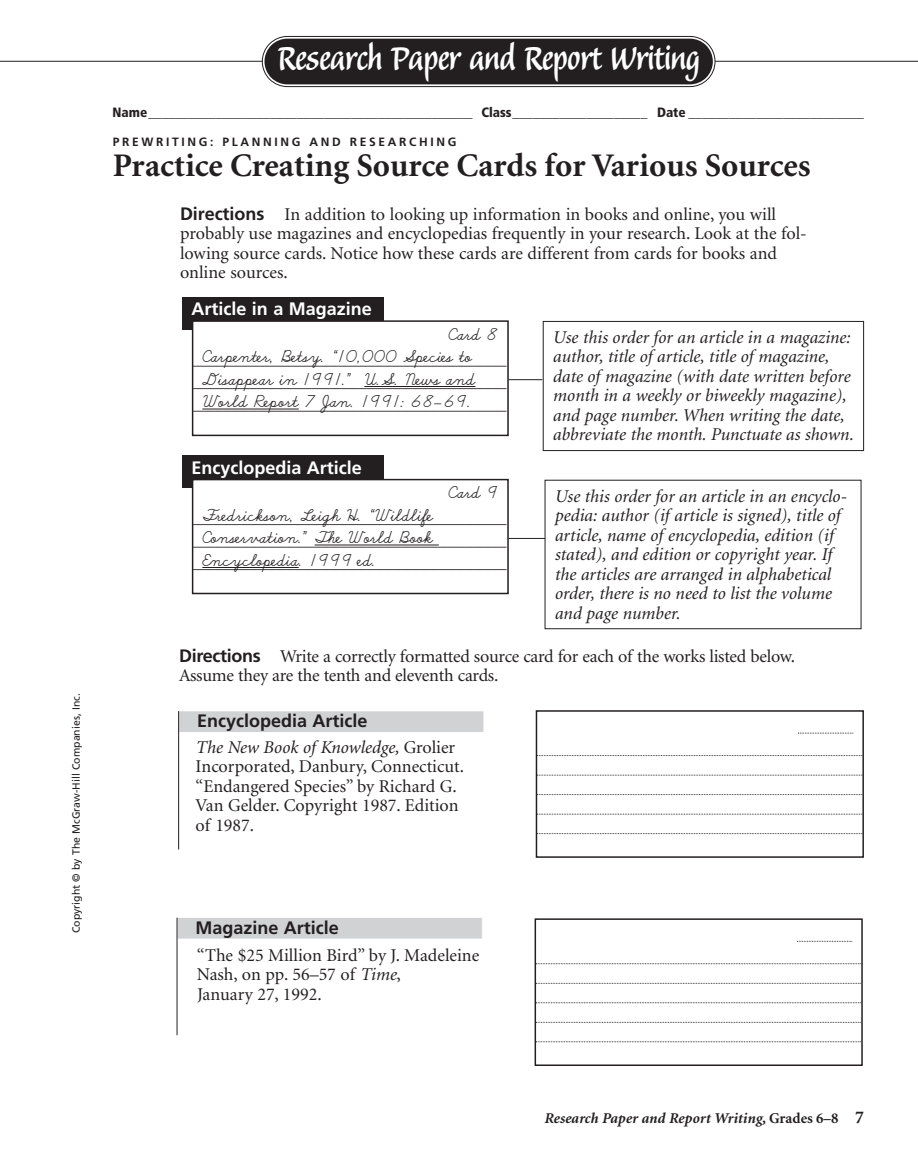
<style>
.page{position:relative;width:918px;height:1175px;background:#fff}
.page>*{position:absolute;margin:0;border:0;box-sizing:border-box;transform-origin:0 0}
.t1{font:700 42px "Balzano";color:#fff}
.t2{font:700 33px "Minion";color:#231f20}
.t3{font:18px/19.5px "Minion";color:#231f20}
.t4{font:italic 18px/19.5px "Minion";color:#231f20}
.t5{font:18px/22.5px "School Script";color:#231f20}
.t6{font:700 18px "Frutiger";color:#fff}
.t7{font:700 18px "Frutiger";color:#231f20}
.t8{font:italic 700 15px "Minion";color:#231f20}
.t9{font:13.5px "Frutiger";color:#231f20}
.t10{font:700 12px "Frutiger";letter-spacing:.22em;color:#231f20}
.t11{font:10.5px "Frutiger";color:#231f20}
.s1{font-weight:900;font-stretch:condensed}
.s2{font-family:"Frutiger";font-weight:700}
.s3{font-style:italic}
.s4{font-style:normal}
.s5{font-style:normal;font-size:18px}
</style>
<div class="page">
<hr style="left:0;top:61px;width:918px;height:1px;background:#231f20">
<svg style="left:261px;top:35px;width:456px;height:53px;background:#3f3c3c"></svg>
<div style="left:543px;top:321px;width:321px;height:130px;border:1px solid #231f20"></div>
<hr style="left:509px;top:379px;width:33px;height:1px;background:#231f20">
<div style="left:545px;top:480px;width:316px;height:149px;border:1px solid #231f20"></div>
<hr style="left:509px;top:538px;width:36px;height:1px;background:#231f20">
<div style="left:179px;top:711px;width:305px;height:21px;background:#d1d2d4"></div>
<div style="left:178px;top:710px;width:306px;height:23px;border:1px solid #fff"></div>
<hr style="left:178px;top:711px;width:1px;height:138px;background:#231f20">
<div style="left:177px;top:917px;width:305px;height:22px;background:#d1d2d4"></div>
<div style="left:177px;top:917px;width:306px;height:22px;border:1px solid #fff"></div>
<hr style="left:177px;top:917px;width:1px;height:118px;background:#231f20">
<svg style="left:798px;top:732px;width:56px;height:1px"></svg>
<svg style="left:539px;top:755px;width:322px;height:1px"></svg>
<svg style="left:539px;top:774px;width:322px;height:1px"></svg>
<svg style="left:539px;top:794px;width:322px;height:1px"></svg>
<svg style="left:539px;top:813px;width:322px;height:1px"></svg>
<svg style="left:539px;top:833px;width:322px;height:1px"></svg>
<div style="left:536px;top:710px;width:328px;height:147px;border:2px solid #231f20"></div>
<svg style="left:797px;top:940px;width:55px;height:1px"></svg>
<svg style="left:538px;top:963px;width:322px;height:1px"></svg>
<svg style="left:538px;top:982px;width:322px;height:1px"></svg>
<svg style="left:538px;top:1002px;width:322px;height:1px"></svg>
<svg style="left:538px;top:1022px;width:322px;height:1px"></svg>
<svg style="left:538px;top:1041px;width:322px;height:1px"></svg>
<div style="left:535px;top:918px;width:328px;height:148px;border:2px solid #231f20"></div>
<div style="left:182px;top:297px;width:202px;height:32px;background:#231f20"></div>
<div style="left:193px;top:321px;width:315px;height:114px;background:#fff"></div>
<svg style="left:195px;top:366px;width:311px;height:1px"></svg>
<svg style="left:195px;top:388px;width:311px;height:1px"></svg>
<hr style="left:364px;top:386px;width:111px;height:1px;background:#231f20">
<svg style="left:195px;top:411px;width:311px;height:1px"></svg>
<hr style="left:202px;top:408px;width:97px;height:1px;background:#231f20">
<div style="left:192px;top:320px;width:317px;height:116px;border:2px solid #231f20"></div>
<div style="left:182px;top:455px;width:202px;height:33px;background:#231f20"></div>
<div style="left:193px;top:479px;width:315px;height:114px;background:#fff"></div>
<svg style="left:195px;top:524px;width:311px;height:1px"></svg>
<svg style="left:195px;top:547px;width:311px;height:1px"></svg>
<hr style="left:315px;top:544px;width:124px;height:1px;background:#231f20">
<svg style="left:195px;top:569px;width:311px;height:1px"></svg>
<hr style="left:202px;top:567px;width:97px;height:1px;background:#231f20">
<div style="left:192px;top:479px;width:317px;height:115px;border:2px solid #231f20"></div>
<p class="t11" style="left:72px;top:933px;width:241px;rotate:-90deg">Copyright © by The McGraw-Hill Companies, Inc.</p>
<h1 class="t1" style="left:278px;top:42px;width:423px">Research Paper and Report Writing</h1>
<p class="t9" style="left:112px;top:106px;width:753px"><span class="s1">Name</span>________________________________________________ <span class="s1">Class</span>____________________ <span class="s1">Date</span> __________________________</p>
<p class="t10" style="left:113px;top:137px;width:345px">PREWRITING: PLANNING AND RESEARCHING</p>
<h2 class="t2" style="left:113px;top:153px;width:699px">Practice Creating Source Cards for Various Sources</h2>
<p class="t3" style="left:180px;top:206px;width:628px"><span class="s2">Directions</span> In addition to looking up information in books and online, you will probably use magazines and encyclopedias frequently in your research. Look at the fol&shy;lowing source cards. Notice how these cards are different from cards for books and online sources.</p>
<p class="t6" style="left:191px;top:302px;width:182px">Article in a Magazine</p>
<p class="t5" style="left:202px;top:325px;width:297px;text-indent:246px">Card 8<br>Carpenter, Betsy. “10,000 Species to<br>Disappear in 1991.” U.S. News and<br>World Report 7 Jan. 1991: 68–69.</p>
<p class="t6" style="left:191px;top:460px;width:172px">Encyclopedia Article</p>
<p class="t4" style="left:553px;top:329px;width:302px">Use this order for an article in a magazine: author, title of article, title of magazine, date of magazine (with date written before month in a weekly or biweekly magazine), and page number. When writing the date, abbreviate the month. Punctuate as shown.</p>
<p class="t5" style="left:449px;top:484px;width:51px">Card 9</p>
<p class="t4" style="left:554px;top:487px;width:294px">Use this order for an article in an encyclo&shy;pedia: author (if article is signed), title of article, name of encyclopedia, edition (if stated), and edition or copyright year. If the articles are arranged in alphabetical order, there is no need to list the volume and page number.</p>
<p class="t3" style="left:179px;top:648px;width:618px"><span class="s2">Directions</span> Write a correctly formatted source card for each of the works listed below.<br>Assume they are the tenth and eleventh cards.</p>
<p class="t5" style="left:202px;top:506px;width:232px;text-align:justify">Fredrickson, Leigh H. “Wildlife Conservation.” The World Book Encyclopedia. 1999 ed.</p>
<p class="t7" style="left:197px;top:714px;width:172px">Encyclopedia Article</p>
<p class="t3" style="left:196px;top:738px;width:270px"><span class="s3">The New Book of Knowledge,</span> Grolier<br>Incorporated, Danbury, Connecticut. “Endangered Species” by Richard G.<br>Van Gelder. Copyright 1987. Edition of 1987.</p>
<p class="t7" style="left:195px;top:920px;width:145px">Magazine Article</p>
<p class="t3" style="left:197px;top:946px;width:284px">“The $25 Million Bird” by J. Madeleine<br>Nash, on pp. 56–57 of <span class="s3">Time</span>,<br>January 27, 1992.</p>
<p class="t8" style="left:544px;top:1112px;width:321px">Research Paper and Report Writing, <span class="s4">Grades 6–8</span> <span class="s5">7</span></p>
</div>
